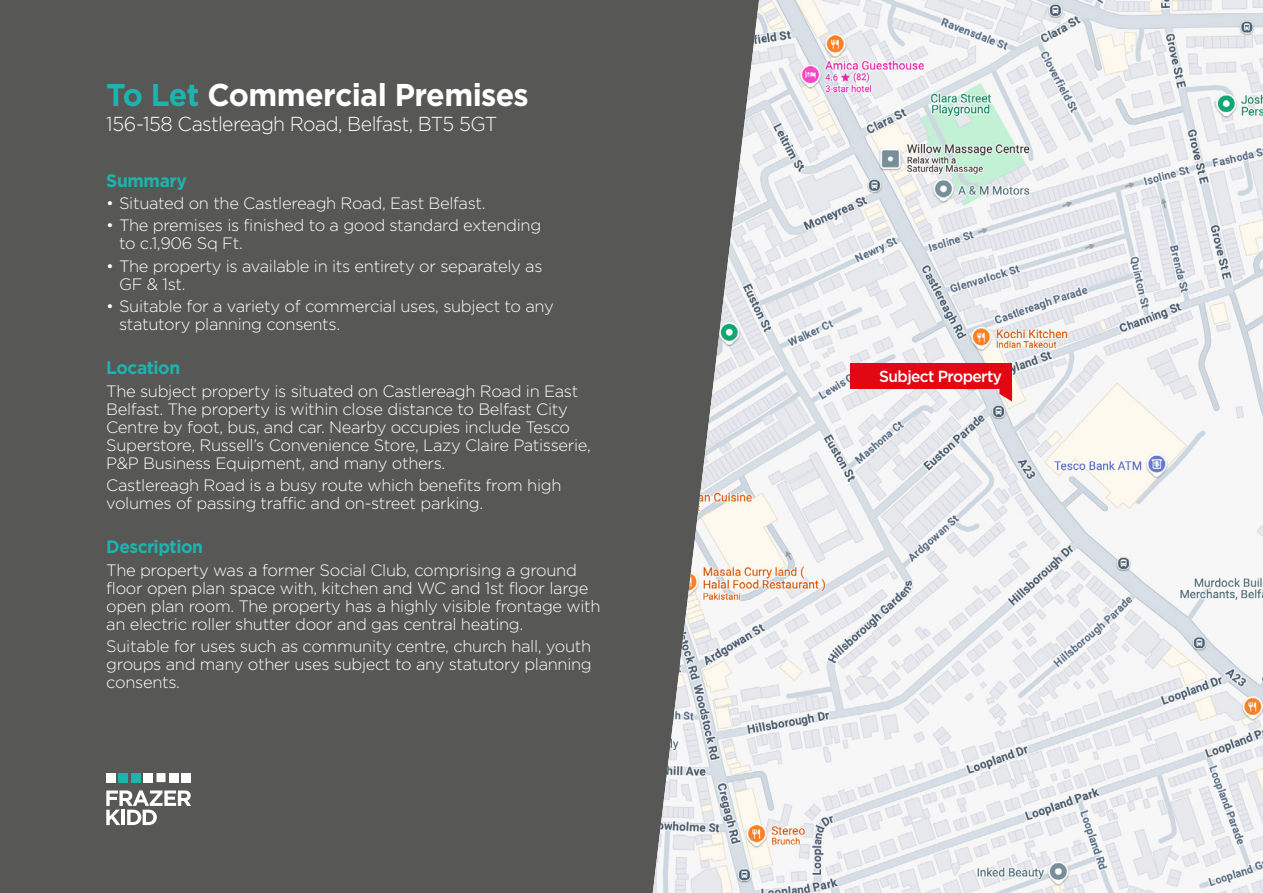
<style>
.page{position:relative;width:1263px;height:893px;background:#575756}
.page>*{position:absolute;margin:0;border:0;box-sizing:border-box;transform-origin:0 0}
.t1{font:700 31.5px "Gotham";letter-spacing:-.02em;color:#fff;scale:.96 1}
.t2{font:300 20.25px "Gotham";letter-spacing:-.035em;color:#fff}
.t3{font:700 18px "Gotham";letter-spacing:-.025em;color:#1db3ae;scale:.96 1}
.t4{font:300 16.5px/18px "Gotham";letter-spacing:-.02em;color:#fff}
.t5{font:500 16.05px "Gotham HTF";letter-spacing:-.04em;color:#fff;scale:.96 1}
.s1{color:#1db3ae}
</style>
<div class="page">
<img style="left:653px;top:0;width:610px;height:893px">
<div style="left:106px;top:773px;width:9px;height:9px;background:#fff"></div>
<div style="left:119px;top:773px;width:9px;height:9px;background:#1db3ae"></div>
<div style="left:131px;top:773px;width:9px;height:9px;background:#1db3ae"></div>
<div style="left:144px;top:773px;width:9px;height:9px;background:#fff"></div>
<div style="left:156px;top:773px;width:10px;height:9px;background:#fff"></div>
<div style="left:169px;top:773px;width:9px;height:9px;background:#fff"></div>
<div style="left:182px;top:773px;width:9px;height:9px;background:#fff"></div>
<svg style="left:106px;top:790px;width:85px;height:35px"></svg>
<div style="left:850px;top:364px;width:162px;height:25px;background:#e30613"></div>
<svg style="left:999px;top:389px;width:13px;height:12px"></svg>
<h1 class="t1" style="left:106px;top:77px;width:442px"><span class="s1">To Let</span> Commercial Premises</h1>
<p class="t2" style="left:106px;top:113px;width:392px">156-158 Castlereagh Road, Belfast, BT5 5GT</p>
<p class="t3" style="left:106px;top:170px;width:86px">Summary</p>
<p class="t4" style="left:106px;top:194px;width:381px">• Situated on the Castlereagh Road, East Belfast.</p>
<p class="t4" style="left:119px;top:216px;width:424px;text-indent:-13px">• The premises is finished to a good standard extending to c.1,906 Sq Ft.</p>
<p class="t4" style="left:119px;top:257px;width:425px;text-indent:-13px">• The property is available in its entirety or separately as<br>GF &amp; 1st.</p>
<p class="t4" style="left:119px;top:297px;width:436px;text-indent:-13px">• Suitable for a variety of commercial uses, subject to any statutory planning consents.</p>
<p class="t3" style="left:106px;top:358px;width:79px">Location</p>
<p class="t4" style="left:106px;top:382px;width:486px">The subject property is situated on Castlereagh Road in East Belfast. The property is within close distance to Belfast City Centre by foot, bus, and car. Nearby occupies include Tesco Superstore, Russell’s Convenience Store, Lazy Claire Patisserie, P&amp;P Business Equipment, and many others.</p>
<p class="t4" style="left:106px;top:476px;width:457px">Castlereagh Road is a busy route which benefits from high volumes of passing traffic and on-street parking.</p>
<p class="t3" style="left:106px;top:537px;width:102px">Description</p>
<p class="t4" style="left:106px;top:561px;width:496px">The property was a former Social Club, comprising a ground floor open plan space with, kitchen and WC and 1st floor large open plan room. The property has a highly visible frontage with an electric roller shutter door and gas central heating.</p>
<p class="t4" style="left:106px;top:637px;width:487px;text-align:justify">Suitable for uses such as community centre, church hall, youth groups and many other uses subject to any statutory planning consents.</p>
<p class="t5" style="left:879px;top:367px;width:129px">Subject Property</p>
</div>
